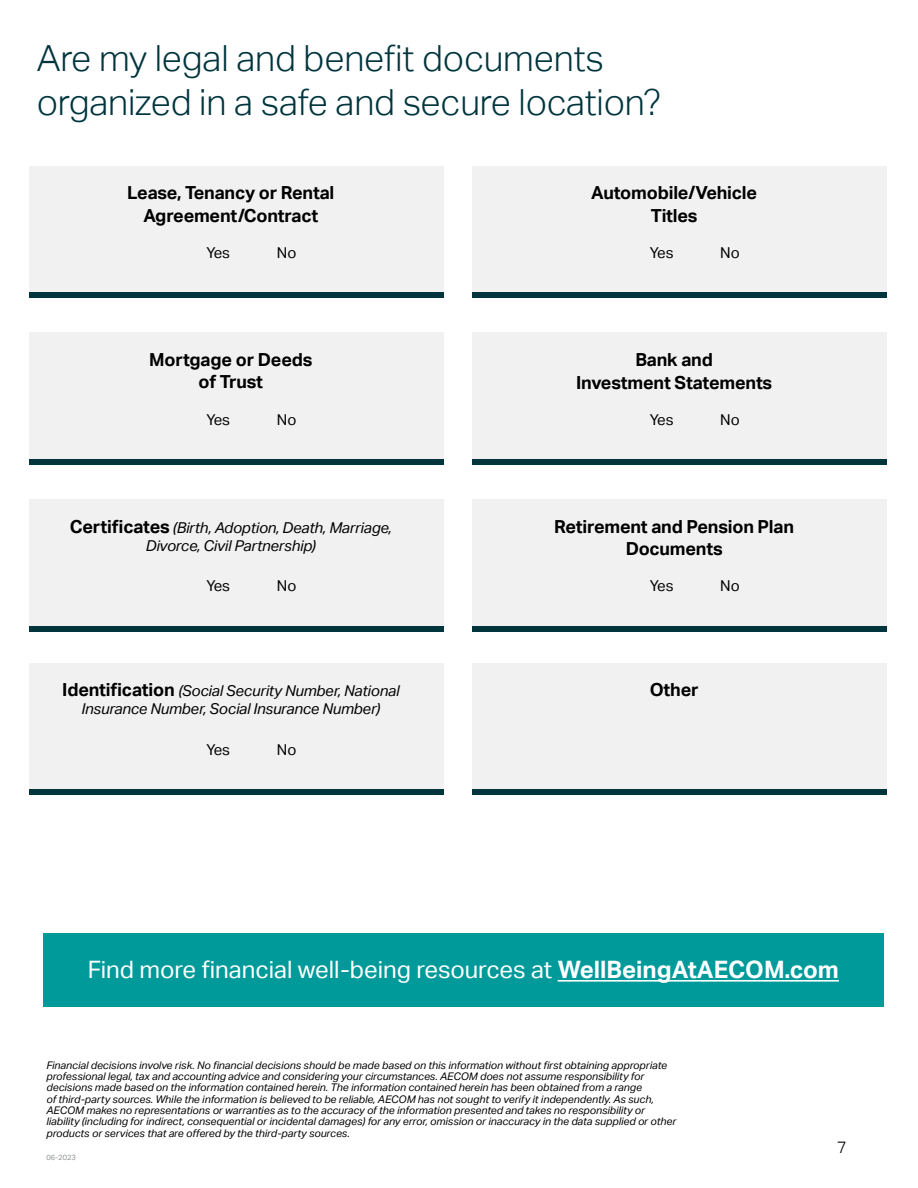
<style>
.page{position:relative;width:918px;height:1188px;background:#fff}
.page>*{position:absolute;margin:0;border:0;box-sizing:border-box;transform-origin:0 0}
.t1{font:300 36px/43.5px "AECOM Sans";letter-spacing:-.005em;color:#00353e}
.t2{font:24px "AECOM Sans";color:#fff}
.t3{font:700 18px/22.5px "AECOM Sans";letter-spacing:-.01em;color:#000;text-align:center}
.t4{font:300 16.5px "AECOM Sans";color:#000}
.t5{font:italic 15px/18px "AECOM Sans";letter-spacing:-.01em;color:#000;text-align:center}
.t6{font:15px "AECOM Sans";color:#000}
.t7{font:italic 10.5px/11.4px "AECOM Sans";color:#000}
.t8{font:7.5px "AECOM Sans";color:#939598}
.s1{font-weight:700;font-style:normal;font-size:18px}
.s2{font-weight:700}
</style>
<div class="page">
<div style="left:29px;top:166px;width:415px;height:130px;background:#f1f1f2"></div>
<div style="left:29px;top:333px;width:415px;height:129px;background:#f1f1f2"></div>
<div style="left:29px;top:499px;width:415px;height:130px;background:#f1f1f2"></div>
<div style="left:29px;top:663px;width:415px;height:130px;background:#f1f1f2"></div>
<div style="left:472px;top:663px;width:415px;height:130px;background:#f1f1f2"></div>
<div style="left:472px;top:166px;width:415px;height:130px;background:#f1f1f2"></div>
<div style="left:472px;top:333px;width:415px;height:129px;background:#f1f1f2"></div>
<div style="left:472px;top:499px;width:415px;height:130px;background:#f1f1f2"></div>
<div style="left:29px;top:293px;width:415px;height:5px;background:#00353e"></div>
<div style="left:29px;top:459px;width:415px;height:6px;background:#00353e"></div>
<div style="left:29px;top:626px;width:415px;height:5px;background:#00353e"></div>
<div style="left:29px;top:789px;width:415px;height:6px;background:#00353e"></div>
<div style="left:472px;top:789px;width:415px;height:6px;background:#00353e"></div>
<div style="left:472px;top:293px;width:415px;height:5px;background:#00353e"></div>
<div style="left:472px;top:459px;width:415px;height:6px;background:#00353e"></div>
<div style="left:472px;top:626px;width:415px;height:5px;background:#00353e"></div>
<div style="left:43px;top:933px;width:841px;height:74px;background:#009a9b"></div>
<hr style="left:558px;top:980px;width:281px;height:2px;background:#fff">
<h1 class="t1" style="left:37px;top:37px;width:626px">Are my legal and benefit documents organized in a safe and secure location?</h1>
<h3 class="t3" style="left:127px;top:182px;width:209px">Lease, Tenancy or Rental<br>Agreement/Contract</h3>
<h3 class="t3" style="left:591px;top:182px;width:167px">Automobile/Vehicle<br>Titles</h3>
<h3 class="t6" style="left:206px;top:244px;width:25px">Yes</h3>
<h3 class="t6" style="left:277px;top:244px;width:21px">No</h3>
<h3 class="t6" style="left:650px;top:244px;width:25px">Yes</h3>
<h3 class="t6" style="left:720px;top:244px;width:21px">No</h3>
<h3 class="t3" style="left:149px;top:348px;width:165px">Mortgage or Deeds of Trust</h3>
<h3 class="t3" style="left:576px;top:349px;width:198px">Bank and<br>Investment Statements</h3>
<h3 class="t6" style="left:206px;top:411px;width:25px">Yes</h3>
<h3 class="t6" style="left:277px;top:411px;width:21px">No</h3>
<h3 class="t6" style="left:650px;top:411px;width:25px">Yes</h3>
<h3 class="t6" style="left:720px;top:411px;width:21px">No</h3>
<h3 class="t5" style="left:70px;top:518px;width:323px"><span class="s1">Certificates</span> (Birth, Adoption, Death, Marriage,<br>Divorce, Civil Partnership)</h3>
<h3 class="t3" style="left:554px;top:515px;width:241px">Retirement and Pension Plan<br>Documents</h3>
<h3 class="t6" style="left:206px;top:577px;width:25px">Yes</h3>
<h3 class="t6" style="left:277px;top:577px;width:21px">No</h3>
<h3 class="t6" style="left:650px;top:577px;width:25px">Yes</h3>
<h3 class="t6" style="left:720px;top:577px;width:21px">No</h3>
<h3 class="t5" style="left:62px;top:682px;width:339px"><span class="s1">Identification</span> (Social Security Number, National<br>Insurance Number, Social Insurance Number)</h3>
<h3 class="t3" style="left:650px;top:679px;width:50px">Other</h3>
<h3 class="t6" style="left:206px;top:741px;width:25px">Yes</h3>
<h3 class="t6" style="left:277px;top:741px;width:21px">No</h3>
<h2 class="t2" style="left:88px;top:956px;width:753px">Find more financial well-being resources at <span class="s2">WellBeingAtAECOM.com</span></h2>
<p class="t7" style="left:46px;top:1059px;width:631px">Financial decisions involve risk. No financial decisions should be made based on this information without first obtaining appropriate professional legal, tax and accounting advice and considering your circumstances. AECOM does not assume responsibility for decisions made based on the information contained herein. The information contained herein has been obtained from a range<br>of third-party sources. While the information is believed to be reliable, AECOM has not sought to verify it independently. As such, AECOM makes no representations or warranties as to the accuracy of the information presented and takes no responsibility or liability (including for indirect, consequential or incidental damages) for any error, omission or inaccuracy in the data supplied or other products or services that are offered by the third-party sources.</p>
<p class="t8" style="left:46px;top:1153px;width:31px">06-2023</p>
<h3 class="t4" style="left:837px;top:1138px;width:11px">7</h3>
</div>
